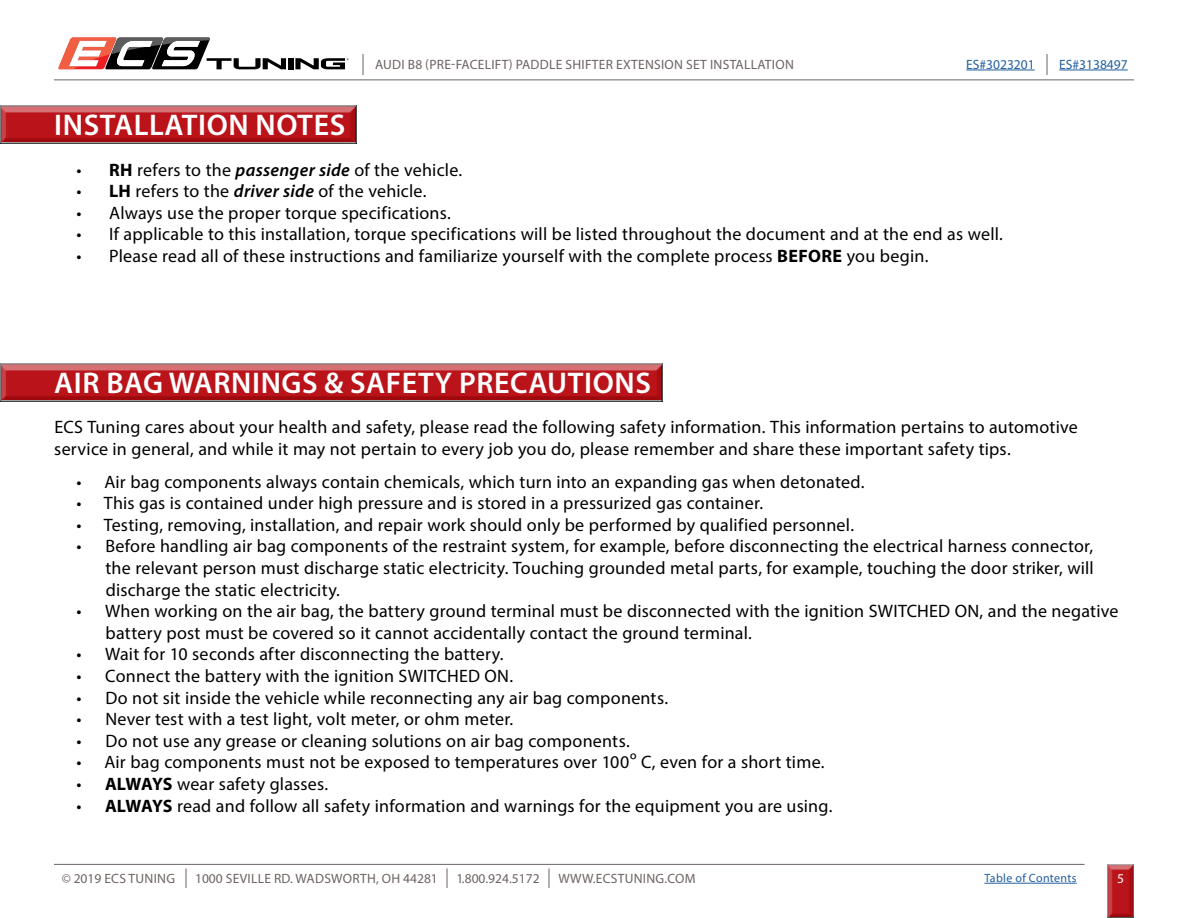
<style>
.page{position:relative;width:1188px;height:918px;background:#fff}
.page>*{position:absolute;margin:0;border:0;box-sizing:border-box;transform-origin:0 0}
.t1{font:600 30px "Myriad Pro";letter-spacing:.02em;color:#fff}
.t2{font:18px/21.6px "Myriad Pro";letter-spacing:.01em;color:#000}
.t3{font:13.5px "Myriad Pro";letter-spacing:.02em;color:#6c6361}
.t4{font:13.5px "Myriad Pro";color:#215e9e}
.t5{font:13.5px "Myriad Pro";color:#6c6361}
.t6{font:13.5px "Myriad Pro";color:#fff}
.t7{font:12px "Myriad Pro";letter-spacing:.025em;color:#215e9e}
.s1{font-weight:700}
.s2{font-weight:600;font-style:italic}
</style>
<div class="page">
<div style="left:288px;top:58px;width:5px;height:11px;background:#000"></div>
<svg style="left:58px;top:38px;width:228px;height:31px"></svg>
<svg style="left:295px;top:58px;width:54px;height:11px"></svg>
<hr style="left:54px;top:80px;width:1080px;height:1px;background:#6c6361">
<svg style="left:363px;top:54px;width:1px;height:21px"></svg>
<svg style="left:1047px;top:54px;width:1px;height:21px"></svg>
<hr style="left:1059px;top:70px;width:69px;height:1px;background:#215e9e">
<hr style="left:966px;top:70px;width:69px;height:1px;background:#215e9e">
<div style="left:1101px;top:861px;width:39px;height:57px;background:#000;opacity:.75"></div>
<hr style="left:984px;top:883px;width:93px;height:1px;background:#215e9e">
<hr style="left:54px;top:864px;width:1030px;height:1px;background:#6c6361">
<svg style="left:549px;top:868px;width:1px;height:20px"></svg>
<svg style="left:186px;top:868px;width:1px;height:20px"></svg>
<svg style="left:447px;top:868px;width:1px;height:20px"></svg>
<div style="left:0;top:101px;width:365px;height:43px;background:#000;opacity:.75"></div>
<div style="left:0;top:359px;width:671px;height:43px;background:#000;opacity:.75"></div>
<h1 class="t1" style="left:54px;top:106px;width:292px">INSTALLATION NOTES</h1>
<p class="t3" style="left:375px;top:56px;width:420px">AUDI B8 (PRE-FACELIFT) PADDLE SHIFTER EXTENSION SET INSTALLATION</p>
<p class="t4" style="left:966px;top:56px;width:70px">ES#3023201</p>
<p class="t4" style="left:1059px;top:56px;width:70px">ES#3138497</p>
<p class="t2" style="left:77px;top:158px;width:387px">• <span class="s1">RH</span> refers to the <span class="s2">passenger side</span> of the vehicle.</p>
<p class="t2" style="left:77px;top:180px;width:351px">• <span class="s1">LH</span> refers to the <span class="s2">driver side</span> of the vehicle.</p>
<p class="t2" style="left:77px;top:202px;width:376px">• Always use the proper torque specifications.</p>
<p class="t2" style="left:77px;top:223px;width:928px">• If applicable to this installation, torque specifications will be listed throughout the document and at the end as well.</p>
<p class="t2" style="left:77px;top:245px;width:853px">• Please read all of these instructions and familiarize yourself with the complete process <span class="s1">BEFORE</span> you begin.</p>
<h1 class="t1" style="left:54px;top:364px;width:598px">AIR BAG WARNINGS &amp; SAFETY PRECAUTIONS</h1>
<p class="t2" style="left:54px;top:416px;width:1025px">ECS Tuning cares about your health and safety, please read the following safety information. This information pertains to automotive service in general, and while it may not pertain to every job you do, please remember and share these important safety tips.</p>
<p class="t2" style="left:77px;top:470px;width:790px">• Air bag components always contain chemicals, which turn into an expanding gas when detonated.</p>
<p class="t2" style="left:77px;top:492px;width:688px">• This gas is contained under high pressure and is stored in a pressurized gas container.</p>
<p class="t2" style="left:77px;top:514px;width:779px">• Testing, removing, installation, and repair work should only be performed by qualified personnel.</p>
<p class="t2" style="left:105px;top:535px;width:990px;text-align:justify;text-indent:-29px">• Before handling air bag components of the restraint system, for example, before disconnecting the electrical harness connector, the relevant person must discharge static electricity. Touching grounded metal parts, for example, touching the door striker, will discharge the static electricity.</p>
<p class="t2" style="left:106px;top:600px;width:1015px;text-indent:-29px">• When working on the air bag, the battery ground terminal must be disconnected with the ignition SWITCHED ON, and the negative battery post must be covered so it cannot accidentally contact the ground terminal.</p>
<p class="t2" style="left:77px;top:643px;width:429px">• Wait for 10 seconds after disconnecting the battery.</p>
<p class="t2" style="left:77px;top:665px;width:438px">• Connect the battery with the ignition SWITCHED ON.</p>
<p class="t2" style="left:77px;top:686px;width:593px">• Do not sit inside the vehicle while reconnecting any air bag components.</p>
<p class="t2" style="left:77px;top:708px;width:438px">• Never test with a test light, volt meter, or ohm meter.</p>
<p class="t2" style="left:77px;top:730px;width:555px">• Do not use any grease or cleaning solutions on air bag components.</p>
<p class="t2" style="left:77px;top:751px;width:749px">• Air bag components must not be exposed to temperatures over 100º C, even for a short time.</p>
<p class="t2" style="left:77px;top:773px;width:253px">• <span class="s1">ALWAYS</span> wear safety glasses.</p>
<p class="t2" style="left:77px;top:794px;width:758px">• <span class="s1">ALWAYS</span> read and follow all safety information and warnings for the equipment you are using.</p>
<p class="t3" style="left:62px;top:870px;width:115px">© 2019 ECS TUNING</p>
<p class="t3" style="left:195px;top:870px;width:244px">1000 SEVILLE RD. WADSWORTH, OH 44281</p>
<p class="t5" style="left:456px;top:870px;width:85px">1.800.924.5172</p>
<p class="t3" style="left:558px;top:870px;width:139px">WWW.ECSTUNING.COM</p>
<p class="t7" style="left:984px;top:871px;width:94px">Table of Contents</p>
<p class="t6" style="left:1117px;top:870px;width:8px">5</p>
</div>
